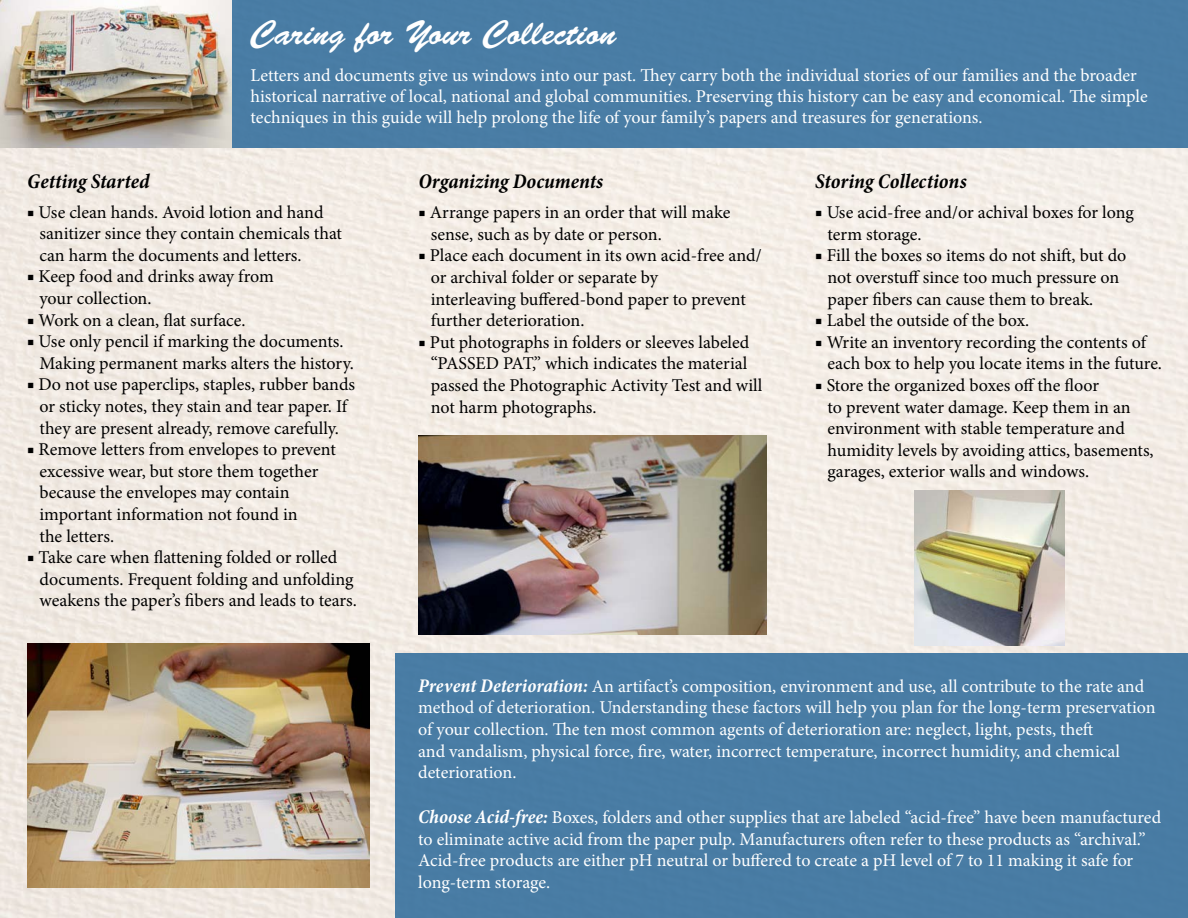
<style>
.page{position:relative;width:1188px;height:918px;background:#fff}
.page>*{position:absolute;margin:0;border:0;box-sizing:border-box;transform-origin:0 0}
.t1{font:34.5px "Brush Script Std";color:#fff}
.t2{font:italic 700 condensed 21px "Minion Pro";color:#000}
.t3{font:18px/21.6px "Minion Pro";letter-spacing:-.005em;color:#000}
.t4{font:18px/21.6px "Minion Pro";color:#fff}
.s1{font-weight:700;font-style:italic;font-stretch:condensed;font-size:19.5px}
</style>
<div class="page">
<img style="left:1px;top:148px;width:1187px;height:770px">
<div style="left:0;top:0;width:1188px;height:148px;background:#497da5"></div>
<div style="left:395px;top:653px;width:793px;height:265px;background:#497ca4"></div>
<img style="left:0;top:0;width:231px;height:148px">
<img style="left:418px;top:436px;width:348px;height:198px">
<img style="left:914px;top:490px;width:151px;height:156px">
<img style="left:27px;top:643px;width:342px;height:244px">
<p class="t1" style="left:251px;top:13px;width:367px">Caring for Your Collection</p>
<p class="t4" style="left:251px;top:65px;width:899px;line-height:21px">Letters and documents give us windows into our past. Tey carry both the individual stories of our families and the broader historical narrative of local, national and global communities. Preserving this history can be easy and economical. Te simple techniques in this guide will help prolong the life of your family’s papers and treasures for generations.</p>
<p class="t2" style="left:27px;top:167px;width:124px">Getting Started</p>
<p class="t3" style="left:39px;top:202px;width:304px;text-indent:-12px">■ Use clean hands. Avoid lotion and hand sanitizer since they contain chemicals that can harm the documents and letters.</p>
<p class="t3" style="left:39px;top:266px;width:236px;text-indent:-12px">■ Keep food and drinks away from your collection.</p>
<p class="t3" style="left:27px;top:309px;width:220px">■ Work on a clean, fat surface.</p>
<p class="t3" style="left:39px;top:331px;width:316px;text-indent:-12px">■ Use only pencil if marking the documents.<br>Making permanent marks alters the history.</p>
<p class="t3" style="left:27px;top:374px;width:329px;text-align:center">■ Do not use paperclips, staples, rubber bands or sticky notes, they stain and tear paper. If they are present already, remove carefully.</p>
<p class="t3" style="left:39px;top:439px;width:298px;text-indent:-12px">■ Remove letters from envelopes to prevent excessive wear, but store them together because the envelopes may contain important information not found in<br>the letters.</p>
<p class="t3" style="left:39px;top:547px;width:319px;text-indent:-12px">■ Take care when fattening folded or rolled documents. Frequent folding and unfolding weakens the paper’s fbers and leads to tears.</p>
<p class="t2" style="left:418px;top:167px;width:186px">Organizing Documents</p>
<p class="t3" style="left:431px;top:202px;width:301px;text-indent:-12px">■ Arrange papers in an order that will make sense, such as by date or person.</p>
<p class="t3" style="left:431px;top:245px;width:332px;text-indent:-12px">■ Place each document in its own acid-free and/ or archival folder or separate by<br>interleaving bufered-bond paper to prevent further deterioration.</p>
<p class="t3" style="left:431px;top:331px;width:333px;text-indent:-12px">■ Put photographs in folders or sleeves labeled “PASSED PAT,” which indicates the material passed the Photographic Activity Test and will not harm photographs.</p>
<p class="t2" style="left:815px;top:167px;width:153px">Storing Collections</p>
<p class="t3" style="left:828px;top:202px;width:308px;text-indent:-12px">■ Use acid-free and/or achival boxes for long term storage.</p>
<p class="t3" style="left:828px;top:245px;width:300px;text-indent:-12px">■ Fill the boxes so items do not shif, but do not overstuf since too much pressure on paper fbers can cause them to break.</p>
<p class="t3" style="left:815px;top:310px;width:216px">■ Label the outside of the box.</p>
<p class="t3" style="left:828px;top:331px;width:336px;text-indent:-12px">■ Write an inventory recording the contents of each box to help you locate items in the future.</p>
<p class="t3" style="left:828px;top:374px;width:328px;text-indent:-12px">■ Store the organized boxes of the foor<br>to prevent water damage. Keep them in an environment with stable temperature and humidity levels by avoiding attics, basements, garages, exterior walls and windows.</p>
<p class="t4" style="left:418px;top:675px;width:739px"><span class="s1">Prevent Deterioration:</span> An artifact’s composition, environment and use, all contribute to the rate and method of deterioration. Understanding these factors will help you plan for the long-term preservation of your collection. Te ten most common agents of deterioration are: neglect, light, pests, thef<br>and vandalism, physical force, fre, water, incorrect temperature, incorrect humidity, and chemical deterioration.</p>
<p class="t4" style="left:418px;top:807px;width:745px"><span class="s1">Choose Acid-free:</span> Boxes, folders and other supplies that are labeled “acid-free” have been manufactured to eliminate active acid from the paper pulp. Manufacturers ofen refer to these products as “archival.” Acid-free products are either pH neutral or bufered to create a pH level of 7 to 11 making it safe for long-term storage.</p>
</div>
